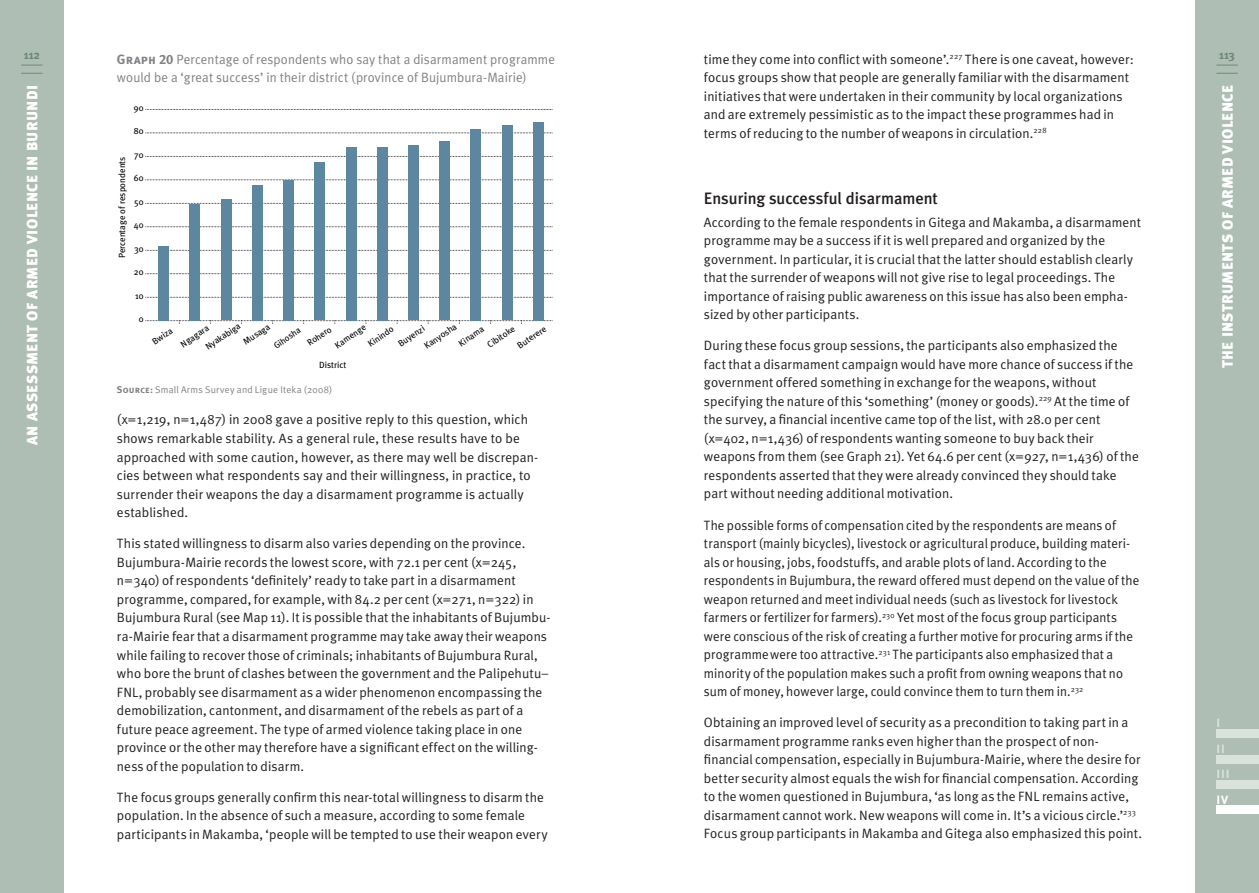
<style>
.page{position:relative;width:1259px;height:893px;background:#fff}
.page>*{position:absolute;margin:0;border:0;box-sizing:border-box;transform-origin:0 0}
.t1{font:500 16.5px "Meta Plus";letter-spacing:-.005em;color:#231f20}
.t2{font:900 15px "Meta Plus";letter-spacing:.025em;color:#fff}
.t3{font:13.5px/18.5px "Meta Plus Normal";letter-spacing:.01em;color:#231f20}
.t4{font:13.5px/18px "Meta Plus Normal";letter-spacing:.01em;color:#808285}
.t5{font:700 12px/25.5px "Meta Plus";letter-spacing:.07em;color:#d9e2dd}
.t6{font:700 12px "Meta Plus";letter-spacing:-.005em;color:#6e8878}
.t7{font:9.75px "Meta Plus Normal";letter-spacing:.02em;color:#808285}
.t8{font:9px/18.1px "Meta Plus";color:#030505}
.t9{font:8.85px "Meta Plus";color:#030505}
.s1{font-family:"Meta Plus Bold Caps"}
.s2{color:#fff}
</style>
<div class="page">
<div style="left:0;top:0;width:64px;height:893px;background:#aebeb4"></div>
<svg style="left:21px;top:65px;width:22px;height:1px"></svg>
<svg style="left:21px;top:73px;width:22px;height:1px"></svg>
<div style="left:1195px;top:0;width:64px;height:893px;background:#aebeb4"></div>
<svg style="left:1216px;top:65px;width:21px;height:1px"></svg>
<svg style="left:1216px;top:73px;width:21px;height:1px"></svg>
<div style="left:1216px;top:729px;width:43px;height:9px;background:#d9e2dd"></div>
<div style="left:1216px;top:755px;width:43px;height:8px;background:#d9e2dd"></div>
<div style="left:1216px;top:780px;width:43px;height:9px;background:#d9e2dd"></div>
<div style="left:1216px;top:806px;width:43px;height:8px;background:#fff"></div>
<svg style="left:146px;top:297px;width:407px;height:1px"></svg>
<svg style="left:146px;top:273px;width:407px;height:1px"></svg>
<svg style="left:146px;top:250px;width:407px;height:1px"></svg>
<svg style="left:146px;top:226px;width:407px;height:1px"></svg>
<svg style="left:146px;top:203px;width:407px;height:1px"></svg>
<svg style="left:146px;top:179px;width:407px;height:1px"></svg>
<svg style="left:146px;top:156px;width:407px;height:1px"></svg>
<svg style="left:146px;top:133px;width:407px;height:1px"></svg>
<svg style="left:146px;top:109px;width:407px;height:1px"></svg>
<div style="left:159px;top:246px;width:10px;height:74px;background:#5d87a1"></div>
<div style="left:190px;top:204px;width:10px;height:116px;background:#5d87a1"></div>
<div style="left:221px;top:200px;width:10px;height:120px;background:#5d87a1"></div>
<div style="left:252px;top:185px;width:11px;height:135px;background:#5d87a1"></div>
<div style="left:283px;top:180px;width:11px;height:140px;background:#5d87a1"></div>
<div style="left:315px;top:162px;width:10px;height:158px;background:#5d87a1"></div>
<div style="left:346px;top:147px;width:10px;height:173px;background:#5d87a1"></div>
<div style="left:377px;top:147px;width:10px;height:173px;background:#5d87a1"></div>
<div style="left:408px;top:145px;width:11px;height:175px;background:#5d87a1"></div>
<div style="left:439px;top:142px;width:11px;height:178px;background:#5d87a1"></div>
<div style="left:471px;top:129px;width:10px;height:191px;background:#5d87a1"></div>
<div style="left:502px;top:126px;width:10px;height:194px;background:#5d87a1"></div>
<div style="left:533px;top:122px;width:10px;height:198px;background:#5d87a1"></div>
<svg style="left:146px;top:320px;width:407px;height:4px"></svg>
<p class="t6" style="left:24px;top:48px;width:18px">112</p>
<p class="t2" style="left:24px;top:445px;width:361px;rotate:-90deg">AN ASSESSMENT OF ARMED VIOLENCE IN BURUNDI</p>
<p class="t4" style="left:117px;top:50px;width:439px"><span class="s1">Graph 20</span> Percentage of respondents who say that a disarmament programme would be a ‘great success’ in their district (province of Bujumbura-Mairie)</p>
<p class="t8" style="left:134px;top:99px;width:11px">90</p>
<p class="t8" style="left:134px;top:122px;width:11px">80</p>
<p class="t8" style="left:134px;top:146px;width:11px">70</p>
<p class="t8" style="left:113px;top:258px;width:103px;rotate:-90deg">Percentage of respondents</p>
<p class="t8" style="left:134px;top:169px;width:11px">60</p>
<p class="t8" style="left:134px;top:193px;width:11px">50</p>
<p class="t8" style="left:134px;top:216px;width:11px">40</p>
<p class="t8" style="left:134px;top:240px;width:11px">30</p>
<p class="t8" style="left:134px;top:263px;width:11px">20</p>
<p class="t8" style="left:135px;top:286px;width:10px">10</p>
<p class="t8" style="left:139px;top:310px;width:6px">0</p>
<p class="t8" style="left:230px;top:321px;width:32px;line-height:17.2px;text-indent:-34px;rotate:-34deg">Nyakabiga<br>Musaga</p>
<p class="t9" style="left:272px;top:342px;width:32px;rotate:-35deg">Gihosha</p>
<p class="t8" style="left:303px;top:336px;width:29px;rotate:-34deg">Rohero</p>
<p class="t8" style="left:331px;top:338px;width:37px;rotate:-34deg">Kamenge</p>
<p class="t8" style="left:363px;top:337px;width:31px;rotate:-34deg">Kinindo</p>
<p class="t8" style="left:394px;top:337px;width:32px;rotate:-34deg">Buyenzi</p>
<p class="t8" style="left:420px;top:339px;width:39px;rotate:-34deg">Kanyosha</p>
<p class="t8" style="left:454px;top:336px;width:30px;rotate:-34deg">Kinama</p>
<p class="t8" style="left:483px;top:338px;width:33px;rotate:-34deg">Cibitoke</p>
<p class="t8" style="left:513px;top:339px;width:35px;rotate:-34deg">Buterere</p>
<p class="t8" style="left:166px;top:322px;width:33px;text-indent:-22px;rotate:-34deg">Bwiza<br>Ngagara</p>
<p class="t8" style="left:319px;top:356px;width:29px">District</p>
<p class="t7" style="left:117px;top:384px;width:217px"><span class="s1">Source:</span> Small Arms Survey and Ligue Iteka (2008)</p>
<p class="t3" style="left:117px;top:410px;width:423px">(x=1,219, n=1,487) in 2008 gave a positive reply to this question, which shows remarkable stability. As a general rule, these results have to be approached with some caution, however, as there may well be discrepan&shy;cies between what respondents say and their willingness, in practice, to surrender their weapons the day a disarmament programme is actually established.</p>
<p class="t3" style="left:117px;top:534px;width:435px">This stated willingness to disarm also varies depending on the province.<br>Bujumbura-Mairie records the lowest score, with 72.1 per cent (x=245, n=340) of respondents ‘definitely’ ready to take part in a disarmament programme, compared, for example, with 84.2 per cent (x=271, n=322) in Bujumbura Rural (see Map 11). It is possible that the inhabitants of Bujumbu&shy;ra-Mairie fear that a disarmament programme may take away their weapons while failing to recover those of criminals; inhabitants of Bujumbura Rural, who bore the brunt of clashes between the government and the Palipehutu– FNL, probably see disarmament as a wider phenomenon encompassing the demobilization, cantonment, and disarmament of the rebels as part of a future peace agreement. The type of armed violence taking place in one province or the other may therefore have a significant effect on the willing&shy;ness of the population to disarm.</p>
<p class="t3" style="left:117px;top:788px;width:432px">The focus groups generally confirm this near-total willingness to disarm the population. In the absence of such a measure, according to some female participants in Makamba, ‘people will be tempted to use their weapon every</p>
<p class="t3" style="left:704px;top:50px;width:431px">time they come into conflict with someone’.<sup>227</sup> There is one caveat, however: focus groups show that people are generally familiar with the disarmament initiatives that were undertaken in their community by local organizations and are extremely pessimistic as to the impact these programmes had in terms of reducing to the number of weapons in circulation.<sup>228</sup></p>
<p class="t1" style="left:704px;top:189px;width:235px">Ensuring successful disarmament</p>
<p class="t3" style="left:704px;top:213px;width:439px">According to the female respondents in Gitega and Makamba, a disarmament programme may be a success if it is well prepared and organized by the government. In particular, it is crucial that the latter should establish clearly that the surrender of weapons will not give rise to legal proceedings. The importance of raising public awareness on this issue has also been empha&shy;sized by other participants.</p>
<p class="t3" style="left:704px;top:336px;width:436px">During these focus group sessions, the participants also emphasized the fact that a disarmament campaign would have more chance of success if the government offered something in exchange for the weapons, without specifying the nature of this ‘something’ (money or goods).<sup>229</sup> At the time of the survey, a financial incentive came top of the list, with 28.0 per cent (x=402, n=1,436) of respondents wanting someone to buy back their weapons from them (see Graph 21). Yet 64.6 per cent (x=927, n=1,436) of the respondents asserted that they were already convinced they should take part without needing additional motivation.</p>
<p class="t3" style="left:704px;top:516px;width:437px">The possible forms of compensation cited by the respondents are means of transport (mainly bicycles), livestock or agricultural produce, building materi&shy;als or housing, jobs, foodstuffs, and arable plots of land. According to the respondents in Bujumbura, the reward offered must depend on the value of the weapon returned and meet individual needs (such as livestock for livestock farmers or fertilizer for farmers).<sup>230</sup> Yet most of the focus group participants were conscious of the risk of creating a further motive for procuring arms if the programmewere too attractive.<sup>231</sup> The participants also emphasized that a minority of the population makes such a profit from owning weapons that no sum of money, however large, could convince them to turn them in.<sup>232</sup></p>
<p class="t3" style="left:704px;top:713px;width:439px">Obtaining an improved level of security as a precondition to taking part in a disarmament programme ranks even higher than the prospect of non&shy;financial compensation, especially in Bujumbura-Mairie, where the desire for better security almost equals the wish for financial compensation. According to the women questioned in Bujumbura, ‘as long as the FNL remains active, disarmament cannot work. New weapons will come in. It’s a vicious circle.’<sup>233<br></sup>Focus group participants in Makamba and Gitega also emphasized this point.</p>
<p class="t6" style="left:1219px;top:48px;width:18px">113</p>
<p class="t2" style="left:1218px;top:368px;width:284px;rotate:-90deg">theinstrumentsofarmedviolence</p>
<p class="t5" style="left:1216px;top:710px;width:15px">I<br>II<br>III<br><span class="s2">IV</span></p>
</div>
